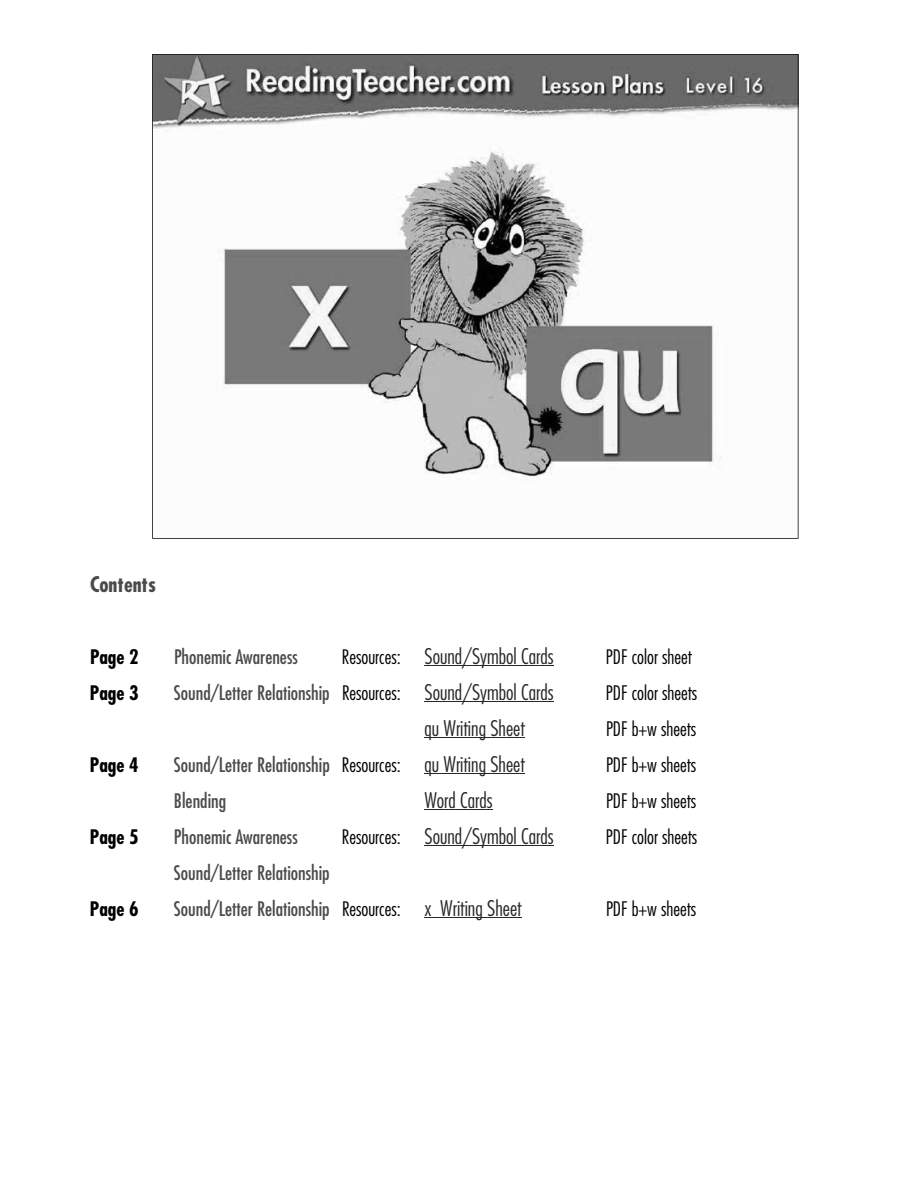
<style>
.page{position:relative;width:918px;height:1188px;background:#fff}
.page>*{position:absolute;margin:0;border:0;box-sizing:border-box;transform-origin:0 0}
.t1{font:300 condensed 21px "Futura";color:#272727}
.t2{font:700 condensed 21px "Futura";color:#4b4b4b}
.t3{font:condensed 19.5px "Futura";color:#4b4b4b}
.t4{font:300 condensed 19.5px "Futura";color:#000}
.t5{font:700 condensed 19.5px "Futura";color:#000}
.s1{font-size:19.5px;color:#000}
.s2{font-weight:300;color:#000}
.s3{font-weight:300;font-size:21px;color:#272727}
</style>
<div class="page">
<svg style="left:152px;top:54px;width:647px;height:485px"></svg>
<hr style="left:424px;top:666px;width:130px;height:1px;background:#272727">
<hr style="left:424px;top:702px;width:130px;height:1px;background:#272727">
<hr style="left:424px;top:738px;width:101px;height:1px;background:#272727">
<hr style="left:424px;top:774px;width:101px;height:1px;background:#272727">
<hr style="left:424px;top:810px;width:69px;height:1px;background:#272727">
<hr style="left:424px;top:846px;width:130px;height:1px;background:#272727">
<hr style="left:424px;top:918px;width:98px;height:1px;background:#272727">
<p class="t2" style="left:90px;top:571px;width:67px">Contents</p>
<p class="t5" style="left:90px;top:645px;width:50px">Page 2</p>
<p class="t3" style="left:174px;top:645px;width:125px">Phonemic Awareness</p>
<p class="t1" style="left:342px;top:644px;width:213px"><span class="s1">Resources:</span> Sound/Symbol Cards</p>
<p class="t4" style="left:606px;top:645px;width:87px">PDF color sheet</p>
<p class="t5" style="left:90px;top:681px;width:50px">Page 3</p>
<p class="t3" style="left:174px;top:681px;width:381px">Sound/Letter Relationship <span class="s2">Resources:</span> <span class="s3">Sound/Symbol Cards</span></p>
<p class="t4" style="left:606px;top:681px;width:93px">PDF color sheets</p>
<p class="t1" style="left:424px;top:716px;width:102px">qu Writing Sheet</p>
<p class="t4" style="left:606px;top:717px;width:92px">PDF b+w sheets</p>
<p class="t5" style="left:90px;top:753px;width:50px">Page 4</p>
<p class="t3" style="left:174px;top:753px;width:352px">Sound/Letter Relationship <span class="s2">Resources:</span> <span class="s3">qu Writing Sheet</span></p>
<p class="t4" style="left:606px;top:753px;width:92px">PDF b+w sheets</p>
<p class="t3" style="left:174px;top:789px;width:54px">Blending</p>
<p class="t1" style="left:424px;top:788px;width:70px">Word Cards</p>
<p class="t4" style="left:606px;top:789px;width:92px">PDF b+w sheets</p>
<p class="t5" style="left:90px;top:825px;width:50px">Page 5</p>
<p class="t3" style="left:174px;top:825px;width:125px">Phonemic Awareness</p>
<p class="t1" style="left:342px;top:824px;width:213px"><span class="s1">Resources:</span> Sound/Symbol Cards</p>
<p class="t4" style="left:606px;top:825px;width:93px">PDF color sheets</p>
<p class="t3" style="left:174px;top:861px;width:157px">Sound/Letter Relationship</p>
<p class="t5" style="left:90px;top:897px;width:50px">Page 6</p>
<p class="t3" style="left:174px;top:897px;width:349px">Sound/Letter Relationship <span class="s2">Resources:</span> <span class="s3">x Writing Sheet</span></p>
<p class="t4" style="left:606px;top:897px;width:92px">PDF b+w sheets</p>
</div>
